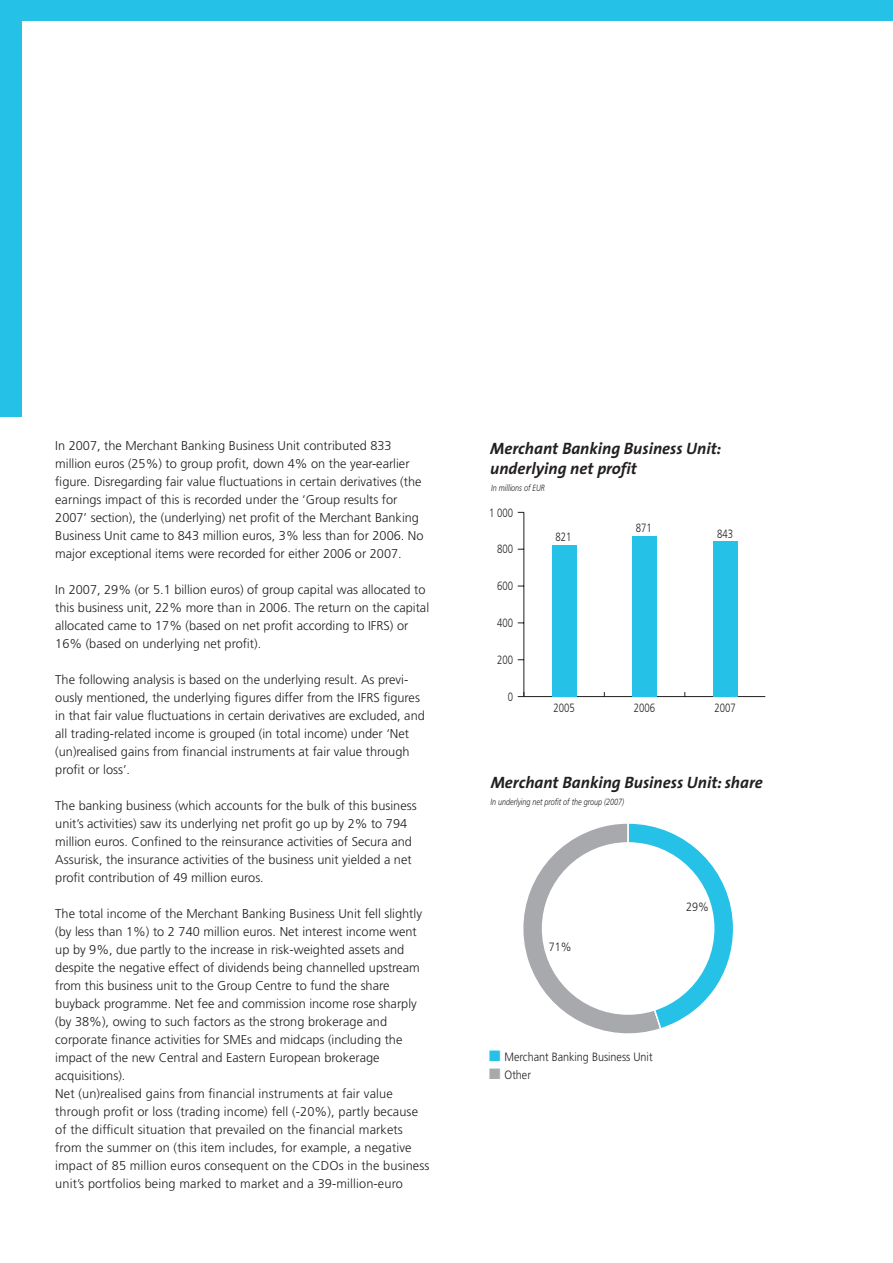
<style>
.page{position:relative;width:893px;height:1263px;background:#fff}
.page>*{position:absolute;margin:0;border:0;box-sizing:border-box;transform-origin:0 0}
.t1{font:italic 700 16.5px/19.8px "The Sans";color:#231f20}
.t2{font:300 12.75px/18px "Frutiger LT Std";color:#231f20}
.t3{font:300 12px "Frutiger LT Std";color:#231f20;scale:.9 1}
.t4{font:300 12px "Frutiger LT Std";color:#231f20;scale:.8 1}
.t5{font:italic 300 9px "Frutiger LT Std";color:#231f20;scale:.8 1}
.s1{color:#26c1e6}
.s2{color:#a8a9ad}
</style>
<div class="page">
<div style="left:0;top:0;width:893px;height:21px;background:#26c1e6"></div>
<div style="left:0;top:0;width:21px;height:417px;background:#26c1e6"></div>
<svg style="left:523px;top:823px;width:210px;height:211px"></svg>
<div style="left:542px;top:842px;width:172px;height:173px;background:#fff;border-radius:50%"></div>
<hr style="left:524px;top:696px;width:241px;height:1px;background:#231f20">
<hr style="left:523px;top:512px;width:1px;height:184px;background:#231f20">
<div style="left:552px;top:545px;width:24px;height:151px;background:#26c1e6"></div>
<div style="left:632px;top:536px;width:25px;height:160px;background:#26c1e6"></div>
<div style="left:713px;top:541px;width:24px;height:155px;background:#26c1e6"></div>
<p class="t2" style="left:55px;top:437px;width:370px">In 2007, the Merchant Banking Business Unit contributed 833 million euros (25%) to group profit, down 4% on the year-earlier figure. Disregarding fair value fluctuations in certain derivatives (the earnings impact of this is recorded under the ‘Group results for 2007’ section), the (underlying) net profit of the Merchant Banking Business Unit came to 843 million euros, 3% less than for 2006. No major exceptional items were recorded for either 2006 or 2007.</p>
<p class="t2" style="left:55px;top:581px;width:375px">In 2007, 29% (or 5.1 billion euros) of group capital was allocated to this business unit, 22% more than in 2006. The return on the capital allocated came to 17% (based on net profit according to IFRS) or 16% (based on underlying net profit).</p>
<p class="t2" style="left:55px;top:671px;width:371px">The following analysis is based on the underlying result. As previ&shy;ously mentioned, the underlying figures differ from the IFRS figures in that fair value fluctuations in certain derivatives are excluded, and all trading-related income is grouped (in total income) under ‘Net (un)realised gains from financial instruments at fair value through profit or loss’.</p>
<p class="t2" style="left:55px;top:797px;width:363px">The banking business (which accounts for the bulk of this business unit’s activities) saw its underlying net profit go up by 2% to 794 million euros. Confined to the reinsurance activities of Secura and Assurisk, the insurance activities of the business unit yielded a net profit contribution of 49 million euros.</p>
<p class="t2" style="left:55px;top:905px;width:376px">The total income of the Merchant Banking Business Unit fell slightly (by less than 1%) to 2 740 million euros. Net interest income went up by 9%, due partly to the increase in risk-weighted assets and despite the negative effect of dividends being channelled upstream from this business unit to the Group Centre to fund the share buyback programme. Net fee and commission income rose sharply (by 38%), owing to such factors as the strong brokerage and corporate finance activities for SMEs and midcaps (including the impact of the new Central and Eastern European brokerage acquisitions).<br>Net (un)realised gains from financial instruments at fair value through profit or loss (trading income) fell (-20%), partly because of the difficult situation that prevailed on the financial markets from the summer on (this item includes, for example, a negative impact of 85 million euros consequent on the CDOs in the business unit’s portfolios being marked to market and a 39-million-euro</p>
<p class="t1" style="left:490px;top:438px;width:233px">Merchant Banking Business Unit: underlying net profit</p>
<p class="t5" style="left:491px;top:483px;width:69px">In millions of EUR</p>
<p class="t4" style="left:489px;top:506px;width:32px">1 000</p>
<p class="t4" style="left:497px;top:542px;width:22px">800</p>
<p class="t4" style="left:497px;top:579px;width:22px">600</p>
<p class="t4" style="left:497px;top:616px;width:22px">400</p>
<p class="t4" style="left:497px;top:653px;width:22px">200</p>
<p class="t4" style="left:508px;top:690px;width:8px">0</p>
<p class="t4" style="left:555px;top:530px;width:22px">821</p>
<p class="t4" style="left:636px;top:521px;width:22px">871</p>
<p class="t4" style="left:717px;top:527px;width:22px">843</p>
<p class="t4" style="left:553px;top:701px;width:28px">2005</p>
<p class="t4" style="left:634px;top:701px;width:28px">2006</p>
<p class="t4" style="left:714px;top:701px;width:28px">2007</p>
<p class="t1" style="left:491px;top:772px;width:274px">Merchant Banking Business Unit: share</p>
<p class="t5" style="left:490px;top:797px;width:169px">In underlying net profit of the group (2007)</p>
<p class="t3" style="left:549px;top:940px;width:27px">71%</p>
<p class="t3" style="left:686px;top:900px;width:27px">29%</p>
<p class="t3" style="left:489px;top:1050px;width:183px"><span class="s1">■</span> Merchant Banking Business Unit</p>
<p class="t3" style="left:489px;top:1068px;width:48px"><span class="s2">■</span> Other</p>
</div>
